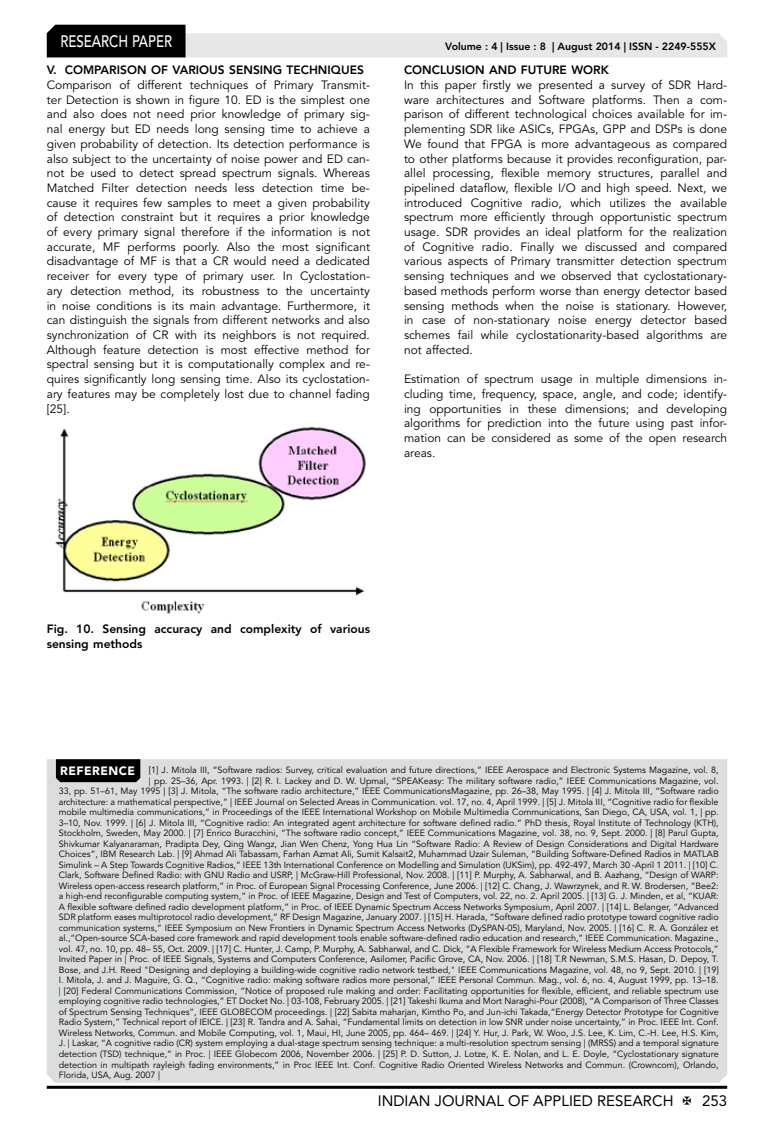
<style>
.page{position:relative;width:774px;height:1136px;background:#fff}
.page>*{position:absolute;margin:0;border:0;box-sizing:border-box;transform-origin:0 0}
.t1{font:500 16.5px "Avenir LT Std";color:#fff;scale:.8 1}
.t2{font:15px "Avenir LT Std";color:#000}
.t3{font:12px/14.7px "Avenir LT Std";color:#000;text-align:justify}
.t4{font:800 12px/14.7px "Avenir LT Std";color:#000}
.t5{font:800 10.5px "Avenir LT Std";color:#000}
.t6{font:9px "Avenir LT Std";color:#000}
.s1{font-weight:900;font-size:12px;color:#fff}
</style>
<div class="page">
<hr style="left:47px;top:1085px;width:680px;height:3px;background:#000">
<svg style="left:47px;top:25px;width:680px;height:32px"></svg>
<img style="left:55px;top:426px;width:311px;height:188px">
<div style="left:47px;top:759px;width:680px;height:323px;background:#dcddde"></div>
<div style="left:56px;top:759px;width:84px;height:23px;background:#000"></div>
<h1 class="t1" style="left:60px;top:32px;width:139px">RESEARCH PAPER</h1>
<h3 class="t4" style="left:47px;top:63px;width:319px">V. COMPARISON OF VARIOUS SENSING TECHNIQUES</h3>
<p class="t3" style="left:47px;top:78px;width:325px">Comparison of different techniques of Primary Transmit&shy;ter Detection is shown in figure 10. ED is the simplest one and also does not need prior knowledge of primary sig&shy;nal energy but ED needs long sensing time to achieve a given probability of detection. Its detection performance is also subject to the uncertainty of noise power and ED can&shy;not be used to detect spread spectrum signals. Whereas Matched Filter detection needs less detection time be&shy;cause it requires few samples to meet a given probability of detection constraint but it requires a prior knowledge of every primary signal therefore if the information is not accurate, MF performs poorly. Also the most significant disadvantage of MF is that a CR would need a dedicated receiver for every type of primary user. In Cyclostation&shy;ary detection method, its robustness to the uncertainty in noise conditions is its main advantage. Furthermore, it can distinguish the signals from different networks and also synchronization of CR with its neighbors is not required.<br>Although feature detection is most effective method for spectral sensing but it is computationally complex and re&shy;quires significantly long sensing time. Also its cyclostation&shy;ary features may be completely lost due to channel fading [25].</p>
<p class="t5" style="left:445px;top:41px;width:272px">Volume : 4 | Issue : 8 | August 2014 | ISSN - 2249-555X</p>
<h3 class="t4" style="left:404px;top:63px;width:206px">CONCLUSION AND FUTURE WORK</h3>
<p class="t3" style="left:404px;top:78px;width:325px">In this paper firstly we presented a survey of SDR Hard&shy;ware architectures and Software platforms. Then a com&shy;parison of different technological choices available for im&shy;plementing SDR like ASICs, FPGAs, GPP and DSPs is done We found that FPGA is more advantageous as compared to other platforms because it provides reconfiguration, par&shy;allel processing, flexible memory structures, parallel and pipelined dataflow, flexible I/O and high speed. Next, we introduced Cognitive radio, which utilizes the available spectrum more efficiently through opportunistic spectrum usage. SDR provides an ideal platform for the realization of Cognitive radio. Finally we discussed and compared various aspects of Primary transmitter detection spectrum sensing techniques and we observed that cyclostationary&shy;based methods perform worse than energy detector based sensing methods when the noise is stationary. However, in case of non-stationary noise energy detector based schemes fail while cyclostationarity-based algorithms are not affected.</p>
<p class="t3" style="left:404px;top:372px;width:325px">Estimation of spectrum usage in multiple dimensions in&shy;cluding time, frequency, space, angle, and code; identify&shy;ing opportunities in these dimensions; and developing algorithms for prediction into the future using past infor&shy;mation can be considered as some of the open research areas.</p>
<h3 class="t4" style="left:47px;top:621px;width:325px">Fig. 10. Sensing accuracy and complexity of various sensing methods</h3>
<p class="t6" style="left:60px;top:764px;width:660px"><span class="s1">REFERENCE</span> [1] J. Mitola III, “Software radios: Survey, critical evaluation and future directions,” IEEE Aerospace and Electronic Systems Magazine, vol. 8,</p>
<p class="t6" style="left:149px;top:775px;width:571px">| pp. 25–36, Apr. 1993. | [2] R. I. Lackey and D. W. Upmal, “SPEAKeasy: The military software radio,” IEEE Communications Magazine, vol.</p>
<p class="t6" style="left:59px;top:785px;width:661px">33, pp. 51–61, May 1995 | [3] J. Mitola, “The software radio architecture,” IEEE CommunicationsMagazine, pp. 26–38, May 1995. | [4] J. Mitola III, “Software radio</p>
<p class="t6" style="left:59px;top:796px;width:661px">architecture: a mathematical perspective,” | IEEE Journal on Selected Areas in Communication. vol. 17, no. 4, April 1999. | [5] J. Mitola III, “Cognitive radio for flexible</p>
<p class="t6" style="left:59px;top:806px;width:661px">mobile multimedia communications,” in Proceedings of the IEEE International Workshop on Mobile Multimedia Communications, San Diego, CA, USA, vol. 1, | pp.</p>
<p class="t6" style="left:59px;top:817px;width:661px">3–10, Nov. 1999. | [6] J. Mitola III, “Cognitive radio: An integrated agent architecture for software defined radio.” PhD thesis, Royal Institute of Technology (KTH),</p>
<p class="t6" style="left:59px;top:827px;width:661px">Stockholm, Sweden, May 2000. | [7] Enrico Buracchini, “The software radio concept,” IEEE Communications Magazine, vol. 38, no. 9, Sept. 2000. | [8] Parul Gupta,</p>
<p class="t6" style="left:59px;top:838px;width:661px">Shivkumar Kalyanaraman, Pradipta Dey, Qing Wangz, Jian Wen Chenz, Yong Hua Lin “Software Radio: A Review of Design Considerations and Digital Hardware</p>
<p class="t6" style="left:59px;top:848px;width:661px">Choices”, IBM Research Lab. | [9] Ahmad Ali Tabassam, Farhan Azmat Ali, Sumit Kalsait2, Muhammad Uzair Suleman, “Building Software-Defined Radios in MATLAB</p>
<p class="t6" style="left:59px;top:859px;width:661px">Simulink – A Step Towards Cognitive Radios,” IEEE 13th International Conference on Modelling and Simulation (UKSim), pp. 492-497, March 30 -April 1 2011. | [10] C.</p>
<p class="t6" style="left:59px;top:870px;width:661px">Clark, Software Defined Radio: with GNU Radio and USRP, | McGraw-Hill Professional, Nov. 2008. | [11] P. Murphy, A. Sabharwal, and B. Aazhang, “Design of WARP:</p>
<p class="t6" style="left:59px;top:880px;width:661px">Wireless open-access research platform,” in Proc. of European Signal Processing Conference, June 2006. | [12] C. Chang, J. Wawrzynek, and R. W. Brodersen, “Bee2:</p>
<p class="t6" style="left:59px;top:891px;width:661px">a high-end reconfigurable computing system,” in Proc. of IEEE Magazine, Design and Test of Computers, vol. 22, no. 2. April 2005. | [13] G. J. Minden, et al, “KUAR:</p>
<p class="t6" style="left:59px;top:901px;width:661px">A flexible software defined radio development platform,” in Proc. of IEEE Dynamic Spectrum Access Networks Symposium, April 2007. | [14] L. Belanger, “Advanced</p>
<p class="t6" style="left:59px;top:912px;width:661px">SDR platform eases multiprotocol radio development,” RF Design Magazine, January 2007. | [15] H. Harada, “Software defined radio prototype toward cognitive radio</p>
<p class="t6" style="left:59px;top:922px;width:661px">communication systems,” IEEE Symposium on New Frontiers in Dynamic Spectrum Access Networks (DySPAN-05), Maryland, Nov. 2005. | [16] C. R. A. González et</p>
<p class="t6" style="left:59px;top:933px;width:661px">al.,“Open-source SCA-based core framework and rapid development tools enable software-defined radio education and research,” IEEE Communication. Magazine.,</p>
<p class="t6" style="left:59px;top:943px;width:661px">vol. 47, no. 10, pp. 48– 55, Oct. 2009. | [17] C. Hunter, J. Camp, P. Murphy, A. Sabharwal, and C. Dick, “A Flexible Framework for Wireless Medium Access Protocols,”</p>
<p class="t6" style="left:59px;top:954px;width:661px">Invited Paper in | Proc. of IEEE Signals, Systems and Computers Conference, Asilomer, Pacific Grove, CA, Nov. 2006. | [18] T.R Newman, S.M.S. Hasan, D. Depoy, T.</p>
<p class="t6" style="left:59px;top:964px;width:661px">Bose, and J.H. Reed "Designing and deploying a building-wide cognitive radio network testbed," IEEE Communications Magazine, vol. 48, no 9, Sept. 2010. | [19]</p>
<p class="t6" style="left:59px;top:975px;width:661px">I. Mitola, J. and J. Maguire, G. Q., “Cognitive radio: making software radios more personal,” IEEE Personal Commun. Mag., vol. 6, no. 4, August 1999, pp. 13–18.</p>
<p class="t6" style="left:59px;top:985px;width:661px">| [20] Federal Communications Commission, “Notice of proposed rule making and order: Facilitating opportunities for flexible, efficient, and reliable spectrum use</p>
<p class="t6" style="left:59px;top:996px;width:661px">employing cognitive radio technologies,” ET Docket No. | 03-108, February 2005. | [21] Takeshi Ikuma and Mort Naraghi-Pour (2008), “A Comparison of Three Classes</p>
<p class="t6" style="left:59px;top:1006px;width:661px">of Spectrum Sensing Techniques”, IEEE GLOBECOM proceedings. | [22] Sabita maharjan, Kimtho Po, and Jun-ichi Takada,“Energy Detector Prototype for Cognitive</p>
<p class="t6" style="left:59px;top:1017px;width:661px">Radio System,” Technical report of IEICE. | [23] R. Tandra and A. Sahai, “Fundamental limits on detection in low SNR under noise uncertainty,” in Proc. IEEE Int. Conf.</p>
<p class="t6" style="left:59px;top:1027px;width:661px">Wireless Networks, Commun. and Mobile Computing, vol. 1, Maui, HI, June 2005, pp. 464– 469. | [24] Y. Hur, J. Park, W. Woo, J.S. Lee, K. Lim, C.-H. Lee, H.S. Kim,</p>
<p class="t6" style="left:59px;top:1038px;width:661px">J. | Laskar, “A cognitive radio (CR) system employing a dual-stage spectrum sensing technique: a multi-resolution spectrum sensing | (MRSS) and a temporal signature</p>
<p class="t6" style="left:59px;top:1048px;width:661px">detection (TSD) technique,” in Proc. | IEEE Globecom 2006, November 2006. | [25] P. D. Sutton, J. Lotze, K. E. Nolan, and L. E. Doyle, “Cyclostationary signature</p>
<p class="t6" style="left:59px;top:1059px;width:661px">detection in multipath rayleigh fading environments,” in Proc IEEE Int. Conf. Cognitive Radio Oriented Wireless Networks and Commun. (Crowncom), Orlando,</p>
<p class="t6" style="left:59px;top:1069px;width:103px">Florida, USA, Aug. 2007 |</p>
<h2 class="t2" style="left:378px;top:1091px;width:297px">INDIAN JOURNAL OF APPLIED RESEARCH</h2>
<h2 class="t2" style="left:702px;top:1091px;width:27px">253</h2>
</div>
